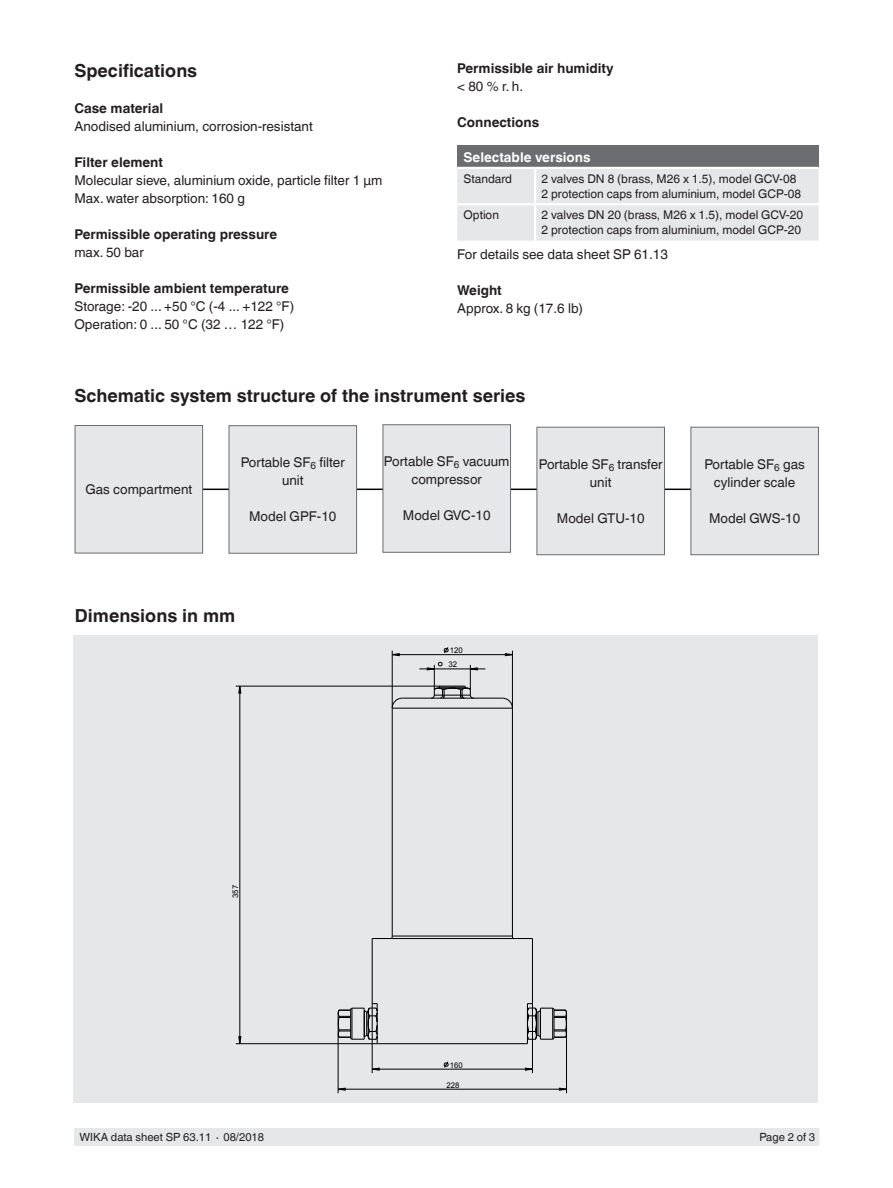
<style>
.page{position:relative;width:893px;height:1188px;background:#fff}
.page>*{position:absolute;margin:0;border:0;box-sizing:border-box;transform-origin:0 0}
.t1{font:700 18px "Helvetica World";color:#231f20}
.t2{font:13.5px/18px "Helvetica World";color:#231f20;text-align:center}
.t3{font:700 13.5px "Helvetica World";color:#231f20}
.t4{font:700 13.5px "Helvetica World";color:#fff}
.t5{font:12px/15px "Helvetica World";color:#231f20}
.t6{font:11.25px "Helvetica World";color:#231f20}
.t7{font:7.8px/14.2px "Arial";color:#000}
</style>
<div class="page">
<div style="left:75px;top:1128px;width:744px;height:17px;background:#e6e7e9"></div>
<div style="left:74px;top:635px;width:744px;height:468px;background:#e6e7e9"></div>
<hr style="left:195px;top:489px;width:556px;height:1px;background:#000">
<div style="left:75px;top:426px;width:128px;height:127px;background:#e6e7e9"></div>
<div style="left:75px;top:425px;width:128px;height:128px;border:1px solid #6c6d70"></div>
<div style="left:229px;top:426px;width:128px;height:127px;background:#e6e7e9"></div>
<div style="left:229px;top:425px;width:128px;height:129px;border:1px solid #6c6d70"></div>
<div style="left:691px;top:427px;width:127px;height:128px;background:#e6e7e9"></div>
<div style="left:690px;top:427px;width:129px;height:128px;border:1px solid #6c6d70"></div>
<div style="left:537px;top:427px;width:127px;height:128px;background:#e6e7e9"></div>
<div style="left:536px;top:427px;width:129px;height:128px;border:1px solid #6c6d70"></div>
<div style="left:383px;top:425px;width:127px;height:127px;background:#e6e7e9"></div>
<div style="left:383px;top:424px;width:128px;height:129px;border:1px solid #6c6d70"></div>
<div style="left:457px;top:145px;width:362px;height:23px;background:#6c6d70"></div>
<div style="left:457px;top:169px;width:362px;height:72px;background:#e6e7e9"></div>
<hr style="left:457px;top:167px;width:78px;height:2px;background:#fff">
<hr style="left:535px;top:167px;width:284px;height:2px;background:#fff">
<hr style="left:534px;top:169px;width:2px;height:34px;background:#fff">
<hr style="left:457px;top:203px;width:78px;height:2px;background:#fff">
<hr style="left:535px;top:203px;width:284px;height:2px;background:#fff">
<hr style="left:534px;top:205px;width:2px;height:36px;background:#fff">
<svg style="left:443px;top:1061px;width:6px;height:7px"></svg>
<svg style="left:371px;top:1067px;width:9px;height:4px"></svg>
<svg style="left:525px;top:1067px;width:7px;height:4px"></svg>
<svg style="left:559px;top:1087px;width:7px;height:4px"></svg>
<svg style="left:337px;top:1087px;width:9px;height:4px"></svg>
<svg style="left:238px;top:1036px;width:4px;height:7px"></svg>
<svg style="left:238px;top:685px;width:4px;height:9px"></svg>
<svg style="left:443px;top:647px;width:6px;height:6px"></svg>
<svg style="left:391px;top:653px;width:9px;height:3px"></svg>
<svg style="left:505px;top:653px;width:7px;height:3px"></svg>
<hr style="left:377px;top:1043px;width:150px;height:1px;background:#000">
<hr style="left:372px;top:939px;width:1px;height:65px;background:#000">
<hr style="left:372px;top:938px;width:160px;height:1px;background:#000">
<hr style="left:392px;top:936px;width:120px;height:1px;background:#000">
<hr style="left:392px;top:708px;width:1px;height:228px;background:#000">
<hr style="left:512px;top:708px;width:1px;height:228px;background:#000">
<hr style="left:527px;top:1004px;width:1px;height:40px;background:#000">
<hr style="left:532px;top:939px;width:1px;height:65px;background:#000">
<hr style="left:392px;top:708px;width:120px;height:1px;background:#000">
<hr style="left:402px;top:698px;width:100px;height:1px;background:#000">
<svg style="left:391px;top:697px;width:12px;height:12px"></svg>
<svg style="left:501px;top:697px;width:12px;height:12px"></svg>
<hr style="left:240px;top:686px;width:1px;height:358px;background:#000">
<hr style="left:338px;top:1089px;width:228px;height:1px;background:#000">
<hr style="left:372px;top:1069px;width:160px;height:1px;background:#000">
<hr style="left:236px;top:1043px;width:141px;height:1px;background:#000">
<hr style="left:338px;top:1035px;width:1px;height:58px;background:#000">
<hr style="left:372px;top:1004px;width:1px;height:69px;background:#000">
<hr style="left:392px;top:651px;width:1px;height:57px;background:#000">
<hr style="left:512px;top:651px;width:1px;height:57px;background:#000">
<hr style="left:532px;top:1004px;width:1px;height:69px;background:#000">
<hr style="left:566px;top:1035px;width:1px;height:58px;background:#000">
<hr style="left:236px;top:686px;width:204px;height:1px;background:#000">
<hr style="left:419px;top:669px;width:66px;height:1px;background:#000">
<hr style="left:392px;top:654px;width:120px;height:1px;background:#000">
<svg style="left:337px;top:1003px;width:41px;height:40px"></svg>
<svg style="left:526px;top:1003px;width:41px;height:40px"></svg>
<svg style="left:427px;top:661px;width:51px;height:38px"></svg>
<h1 class="t1" style="left:74px;top:60px;width:124px">Specifications</h1>
<p class="t3" style="left:74px;top:100px;width:90px">Case material</p>
<p class="t2" style="left:74px;top:117px;width:240px">Anodised aluminium, corrosion-resistant</p>
<p class="t3" style="left:74px;top:154px;width:90px">Filter element</p>
<p class="t2" style="left:74px;top:171px;width:310px;text-align:left">Molecular sieve, aluminium oxide, particle filter 1 μm<br>Max. water absorption: 160 g</p>
<p class="t3" style="left:74px;top:226px;width:204px">Permissible operating pressure</p>
<p class="t2" style="left:74px;top:243px;width:71px">max. 50 bar</p>
<p class="t3" style="left:74px;top:280px;width:216px">Permissible ambient temperature</p>
<p class="t2" style="left:74px;top:297px;width:221px;text-align:left">Storage: -20 ... +50 °C (-4 ... +122 °F)<br>Operation: 0 ... 50 °C (32 … 122 °F)</p>
<p class="t3" style="left:457px;top:61px;width:158px">Permissible air humidity</p>
<p class="t2" style="left:457px;top:78px;width:67px">&lt; 80 % r. h.</p>
<p class="t3" style="left:457px;top:115px;width:84px">Connections</p>
<p class="t4" style="left:464px;top:149px;width:129px">Selectable versions</p>
<p class="t5" style="left:464px;top:171px;width:50px">Standard</p>
<p class="t5" style="left:541px;top:171px;width:261px">2 valves DN 8 (brass, M26 x 1.5), model GCV-08<br>2 protection caps from aluminium, model GCP-08</p>
<p class="t5" style="left:464px;top:208px;width:37px">Option</p>
<p class="t5" style="left:541px;top:208px;width:263px">2 valves DN 20 (brass, M26 x 1.5), model GCV-20<br>2 protection caps from aluminium, model GCP-20</p>
<p class="t2" style="left:457px;top:245px;width:212px">For details see data sheet SP 61.13</p>
<p class="t3" style="left:457px;top:282px;width:46px">Weight</p>
<p class="t2" style="left:457px;top:299px;width:127px">Approx. 8 kg (17.6 lb)</p>
<h1 class="t1" style="left:74px;top:386px;width:452px">Schematic system structure of the instrument series</h1>
<p class="t2" style="left:85px;top:481px;width:108px">Gas compartment</p>
<p class="t2" style="left:241px;top:454px;width:106px">Portable SF<sub>6</sub> filter unit</p>
<p class="t2" style="left:249px;top:508px;width:89px">Model GPF-10</p>
<p class="t2" style="left:384px;top:453px;width:127px">Portable SF<sub>6</sub> vacuum compressor</p>
<p class="t2" style="left:403px;top:507px;width:89px">Model GVC-10</p>
<p class="t2" style="left:539px;top:455px;width:125px">Portable SF<sub>6</sub> transfer unit</p>
<p class="t2" style="left:557px;top:509px;width:89px">Model GTU-10</p>
<h1 class="t1" style="left:75px;top:605px;width:162px">Dimensions in mm</h1>
<p class="t7" style="left:448px;top:643px;width:16px">120<br>32</p>
<p class="t2" style="left:704px;top:455px;width:102px">Portable SF<sub>6</sub> gas cylinder scale</p>
<p class="t2" style="left:709px;top:509px;width:93px">Model GWS-10</p>
<p class="t7" style="left:229px;top:898px;width:15px;rotate:-90deg">357</p>
<p class="t7" style="left:450px;top:1058px;width:15px">160</p>
<p class="t7" style="left:446px;top:1078px;width:15px">228</p>
<p class="t6" style="left:80px;top:1131px;width:186px">WIKA data sheet SP 63.11 ∙ 08/2018</p>
<p class="t6" style="left:759px;top:1131px;width:57px">Page 2 of 3</p>
</div>
